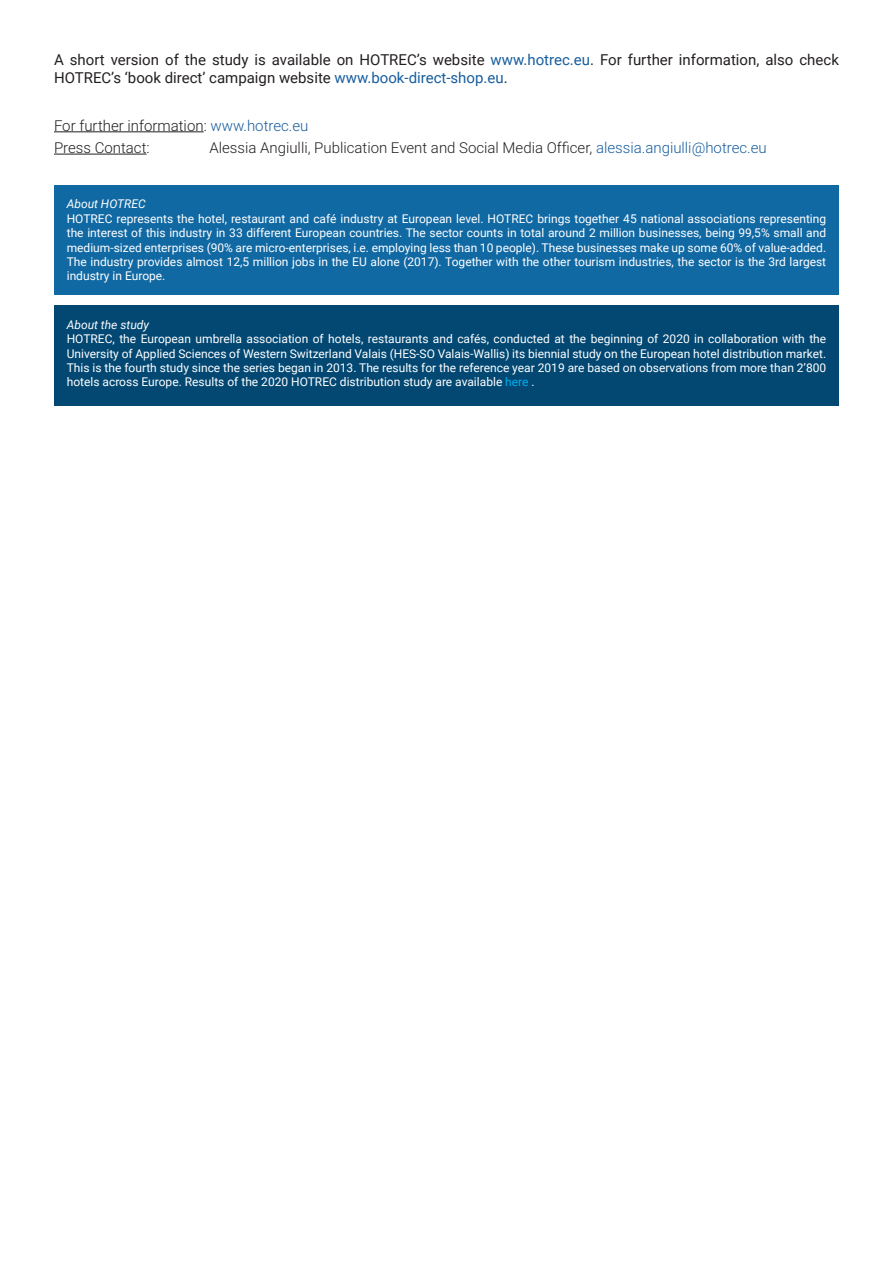
<style>
.page{position:relative;width:893px;height:1263px;background:#fff}
.page>*{position:absolute;margin:0;border:0;box-sizing:border-box;transform-origin:0 0}
.t1{font:15px/18px "Roboto";color:#231f20}
.t2{font:300 15px "Roboto";color:#231f20}
.t3{font:12px/14.4px "Roboto";color:#fff;text-align:justify}
.t4{font:italic 12px "Roboto";color:#fff}
.s1{color:#175d9e}
.s2{color:#00aeef}
</style>
<div class="page">
<div style="left:54px;top:185px;width:785px;height:109px;background:#1169a4"></div>
<hr style="left:54px;top:131px;width:150px;height:1px;background:#231f20">
<hr style="left:54px;top:154px;width:93px;height:1px;background:#231f20">
<div style="left:54px;top:305px;width:785px;height:101px;background:#024873"></div>
<p class="t1" style="left:54px;top:50px;width:786px">A short version of the study is available on HOTREC’s website <span class="s1">www.hotrec.eu</span>. For further information, also check<br>HOTREC’s ‘book direct’ campaign website <span class="s1">www.book-direct-shop.eu</span>.</p>
<p class="t2" style="left:54px;top:115px;width:256px">For further information: <span class="s1">www.hotrec.eu</span></p>
<p class="t2" style="left:54px;top:137px;width:97px">Press Contact:</p>
<p class="t2" style="left:209px;top:137px;width:559px">Alessia Angiulli, Publication Event and Social Media Officer, <span class="s1">alessia.angiulli@hotrec.eu</span></p>
<p class="t4" style="left:67px;top:196px;width:81px">About HOTREC</p>
<p class="t3" style="left:67px;top:211px;width:761px">HOTREC represents the hotel, restaurant and café industry at European level. HOTREC brings together 45 national associations representing the interest of this industry in 33 different European countries. The sector counts in total around 2 million businesses, being 99,5% small and medium-sized enterprises (90% are micro-enterprises, i.e. employing less than 10 people). These businesses make up some 60% of value-added.<br>The industry provides almost 12,5 million jobs in the EU alone (2017). Together with the other tourism industries, the sector is the 3rd largest industry in Europe.</p>
<p class="t4" style="left:67px;top:316px;width:84px">About the study</p>
<p class="t3" style="left:67px;top:331px;width:761px">HOTREC, the European umbrella association of hotels, restaurants and cafés, conducted at the beginning of 2020 in collaboration with the University of Applied Sciences of Western Switzerland Valais (HES-SO Valais-Wallis) its biennial study on the European hotel distribution market.<br>This is the fourth study since the series began in 2013. The results for the reference year 2019 are based on observations from more than 2’800 hotels across Europe. Results of the 2020 HOTREC distribution study are available <span class="s2">here</span> .</p>
</div>
